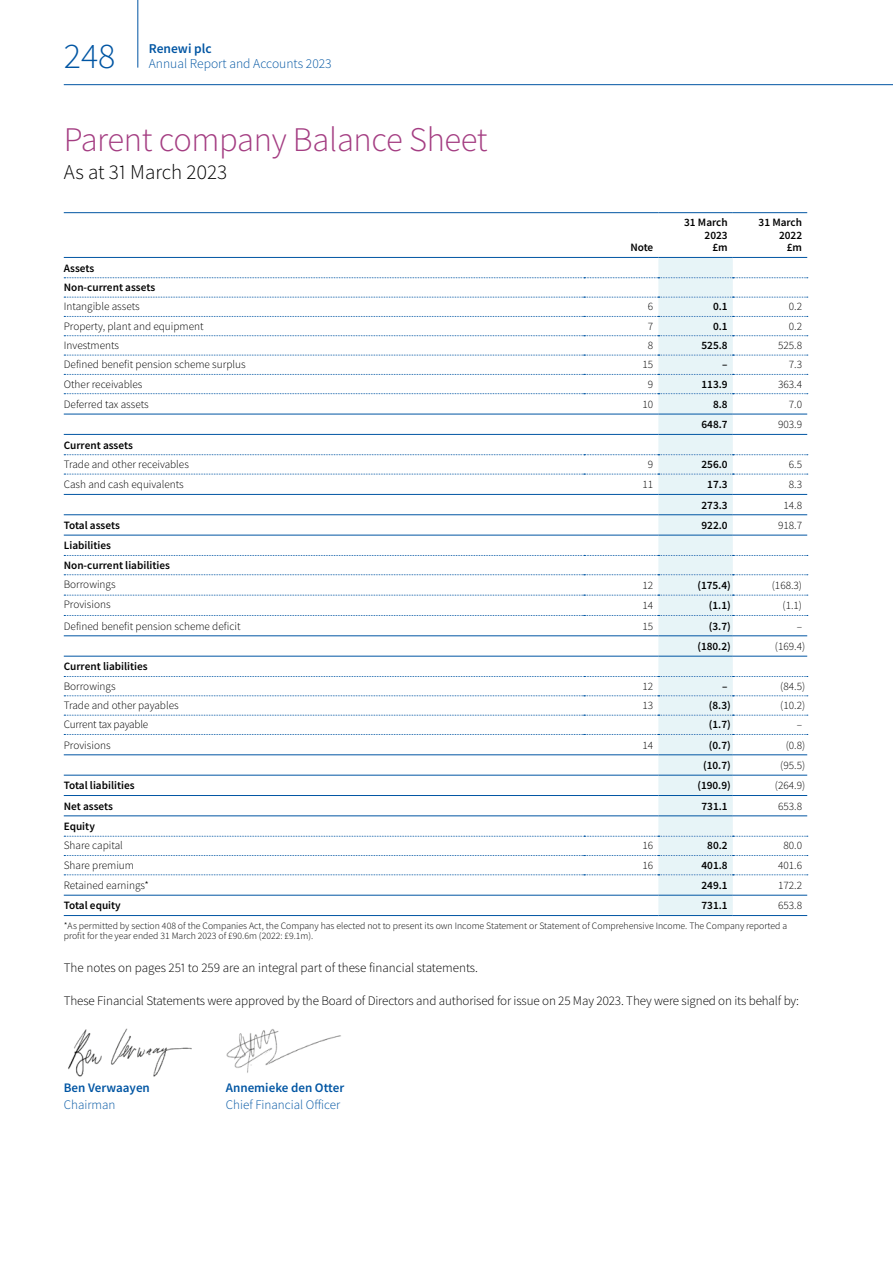
<style>
.page{position:relative;width:893px;height:1263px;background:#fff}
.page>*{position:absolute;margin:0;border:0;box-sizing:border-box;transform-origin:0 0}
.t1{font:300 36px "Source Sans Pro";color:#0055a3}
.t2{font:300 34.5px "Source Sans Pro";letter-spacing:-.01em;color:#a43d82}
.t3{font:300 21px "Source Sans Pro";letter-spacing:-.005em;color:#000}
.t4{font:300 13.5px "Source Sans Pro";color:#0055a3}
.t5{font:600 13.5px "Source Sans Pro";color:#0055a3}
.t6{font:300 13.05px "Source Sans Pro";letter-spacing:-.01em;color:#000}
.t7{font:600 13.05px "Source Sans Pro";color:#0055a3}
.t8{font:300 13.05px "Source Sans Pro";color:#0055a3}
.t9{font:300 11.25px "Source Sans Pro";color:#000}
.t10{font:600 11.25px/12.8px "Source Sans Pro";color:#000;text-align:right}
.t11{font:300 9.75px/10.5px "Source Sans Pro";color:#000}
</style>
<div class="page">
<img style="left:226px;top:1029px;width:115px;height:44px">
<img style="left:68px;top:1028px;width:124px;height:49px">
<div style="left:658px;top:258px;width:75px;height:657px;background:#e7f4f7"></div>
<svg style="left:64px;top:297px;width:744px;height:1px"></svg>
<svg style="left:64px;top:316px;width:744px;height:1px"></svg>
<svg style="left:64px;top:335px;width:744px;height:1px"></svg>
<svg style="left:64px;top:355px;width:744px;height:1px"></svg>
<svg style="left:64px;top:374px;width:744px;height:1px"></svg>
<hr style="left:64px;top:212px;width:520px;height:1px;background:#0055a3">
<hr style="left:584px;top:212px;width:74px;height:1px;background:#0055a3">
<hr style="left:658px;top:212px;width:75px;height:1px;background:#0055a3">
<hr style="left:733px;top:212px;width:74px;height:1px;background:#0055a3">
<hr style="left:64px;top:257px;width:520px;height:1px;background:#0055a3">
<hr style="left:584px;top:257px;width:74px;height:1px;background:#0055a3">
<hr style="left:658px;top:257px;width:75px;height:1px;background:#0055a3">
<hr style="left:733px;top:257px;width:74px;height:1px;background:#0055a3">
<svg style="left:64px;top:277px;width:744px;height:1px"></svg>
<svg style="left:64px;top:393px;width:744px;height:502px"></svg>
<hr style="left:64px;top:895px;width:520px;height:1px;background:#0055a3">
<hr style="left:584px;top:895px;width:74px;height:1px;background:#0055a3">
<hr style="left:658px;top:895px;width:75px;height:1px;background:#0055a3">
<hr style="left:733px;top:895px;width:74px;height:1px;background:#0055a3">
<hr style="left:64px;top:915px;width:520px;height:1px;background:#0055a3">
<hr style="left:584px;top:915px;width:74px;height:1px;background:#0055a3">
<hr style="left:658px;top:915px;width:75px;height:1px;background:#0055a3">
<hr style="left:733px;top:915px;width:74px;height:1px;background:#0055a3">
<hr style="left:138px;top:0;width:1px;height:68px;background:#0055a3">
<hr style="left:64px;top:84px;width:829px;height:1px;background:#0055a3">
<h1 class="t1" style="left:64px;top:34px;width:53px">248</h1>
<p class="t5" style="left:149px;top:39px;width:64px">Renewi plc</p>
<p class="t4" style="left:149px;top:55px;width:184px">Annual Report and Accounts 2023</p>
<h2 class="t2" style="left:64px;top:118px;width:425px">Parent company Balance Sheet</h2>
<h3 class="t3" style="left:64px;top:160px;width:165px">As at 31 March 2023</h3>
<p class="t10" style="left:630px;top:241px;width:24px">Note</p>
<p class="t10" style="left:684px;top:216px;width:45px">31 March<br>2023<br>£m</p>
<p class="t10" style="left:759px;top:216px;width:45px">31 March<br>2022<br>£m</p>
<p class="t10" style="left:64px;top:258px;width:93px;line-height:19.2px;text-align:left">Assets<br>Non-current assets</p>
<p class="t9" style="left:64px;top:300px;width:77px">Intangible assets</p>
<p class="t9" style="left:648px;top:300px;width:7px">6</p>
<p class="t10" style="left:713px;top:300px;width:16px">0.1</p>
<p class="t9" style="left:789px;top:300px;width:15px">0.2</p>
<p class="t9" style="left:64px;top:319px;width:141px">Property, plant and equipment</p>
<p class="t9" style="left:648px;top:319px;width:7px">7</p>
<p class="t10" style="left:713px;top:320px;width:16px">0.1</p>
<p class="t9" style="left:789px;top:319px;width:15px">0.2</p>
<p class="t9" style="left:64px;top:338px;width:57px">Investments</p>
<p class="t9" style="left:648px;top:338px;width:7px">8</p>
<p class="t10" style="left:701px;top:339px;width:28px">525.8</p>
<p class="t9" style="left:778px;top:338px;width:26px">525.8</p>
<p class="t9" style="left:64px;top:358px;width:183px">Defined benefit pension scheme surplus</p>
<p class="t9" style="left:642px;top:358px;width:12px">15</p>
<p class="t10" style="left:722px;top:358px;width:7px">–</p>
<p class="t9" style="left:789px;top:358px;width:15px">7.3</p>
<p class="t9" style="left:64px;top:377px;width:80px">Other receivables</p>
<p class="t9" style="left:648px;top:377px;width:7px">9</p>
<p class="t10" style="left:701px;top:377px;width:28px">113.9</p>
<p class="t9" style="left:778px;top:377px;width:26px">363.4</p>
<p class="t9" style="left:64px;top:397px;width:86px">Deferred tax assets</p>
<p class="t9" style="left:642px;top:397px;width:12px">10</p>
<p class="t10" style="left:713px;top:398px;width:16px">8.8</p>
<p class="t9" style="left:789px;top:397px;width:15px">7.0</p>
<p class="t10" style="left:701px;top:418px;width:28px">648.7</p>
<p class="t9" style="left:778px;top:418px;width:26px">903.9</p>
<p class="t10" style="left:64px;top:438px;width:71px">Current assets</p>
<p class="t9" style="left:64px;top:457px;width:127px">Trade and other receivables</p>
<p class="t9" style="left:648px;top:457px;width:7px">9</p>
<p class="t10" style="left:701px;top:458px;width:28px">256.0</p>
<p class="t9" style="left:789px;top:457px;width:15px">6.5</p>
<p class="t9" style="left:64px;top:478px;width:122px">Cash and cash equivalents</p>
<p class="t9" style="left:642px;top:478px;width:12px">11</p>
<p class="t10" style="left:707px;top:478px;width:22px">17.3</p>
<p class="t9" style="left:789px;top:478px;width:15px">8.3</p>
<p class="t10" style="left:701px;top:498px;width:28px">273.3</p>
<p class="t9" style="left:783px;top:498px;width:20px">14.8</p>
<p class="t10" style="left:64px;top:519px;width:58px">Total assets</p>
<p class="t10" style="left:701px;top:519px;width:28px">922.0</p>
<p class="t9" style="left:778px;top:518px;width:26px">918.7</p>
<p class="t10" style="left:64px;top:536px;width:108px;line-height:19.2px;text-align:left">Liabilities<br>Non-current liabilities</p>
<p class="t9" style="left:64px;top:577px;width:53px">Borrowings</p>
<p class="t9" style="left:642px;top:578px;width:12px">12</p>
<p class="t10" style="left:697px;top:579px;width:35px">(175.4)</p>
<p class="t9" style="left:772px;top:578px;width:32px">(168.3)</p>
<p class="t9" style="left:64px;top:598px;width:48px">Provisions</p>
<p class="t9" style="left:642px;top:599px;width:12px">14</p>
<p class="t10" style="left:709px;top:599px;width:23px">(1.1)</p>
<p class="t9" style="left:783px;top:599px;width:21px">(1.1)</p>
<p class="t9" style="left:64px;top:619px;width:178px">Defined benefit pension scheme deficit</p>
<p class="t9" style="left:642px;top:619px;width:12px">15</p>
<p class="t10" style="left:709px;top:619px;width:23px">(3.7)</p>
<p class="t9" style="left:797px;top:619px;width:7px">–</p>
<p class="t10" style="left:697px;top:640px;width:35px">(180.2)</p>
<p class="t9" style="left:775px;top:639px;width:32px">(169.4)</p>
<p class="t10" style="left:64px;top:660px;width:85px">Current liabilities</p>
<p class="t9" style="left:64px;top:679px;width:53px">Borrowings</p>
<p class="t9" style="left:642px;top:679px;width:12px">12</p>
<p class="t10" style="left:722px;top:679px;width:7px">–</p>
<p class="t9" style="left:780px;top:679px;width:26px">(84.5)</p>
<p class="t9" style="left:64px;top:698px;width:116px">Trade and other payables</p>
<p class="t9" style="left:642px;top:698px;width:12px">13</p>
<p class="t10" style="left:709px;top:699px;width:23px">(8.3)</p>
<p class="t9" style="left:780px;top:698px;width:26px">(10.2)</p>
<p class="t9" style="left:64px;top:718px;width:86px">Current tax payable</p>
<p class="t10" style="left:709px;top:718px;width:23px">(1.7)</p>
<p class="t9" style="left:797px;top:718px;width:7px">–</p>
<p class="t9" style="left:64px;top:738px;width:48px">Provisions</p>
<p class="t9" style="left:642px;top:738px;width:12px">14</p>
<p class="t10" style="left:709px;top:738px;width:23px">(0.7)</p>
<p class="t9" style="left:786px;top:738px;width:21px">(0.8)</p>
<p class="t10" style="left:703px;top:759px;width:29px">(10.7)</p>
<p class="t9" style="left:780px;top:758px;width:26px">(95.5)</p>
<p class="t10" style="left:64px;top:779px;width:72px">Total liabilities</p>
<p class="t10" style="left:697px;top:779px;width:35px">(190.9)</p>
<p class="t9" style="left:775px;top:779px;width:32px">(264.9)</p>
<p class="t10" style="left:64px;top:799px;width:51px">Net assets</p>
<p class="t10" style="left:701px;top:799px;width:28px">731.1</p>
<p class="t9" style="left:778px;top:799px;width:26px">653.8</p>
<p class="t10" style="left:64px;top:820px;width:33px">Equity</p>
<p class="t9" style="left:64px;top:839px;width:61px">Share capital</p>
<p class="t9" style="left:642px;top:839px;width:12px">16</p>
<p class="t10" style="left:707px;top:839px;width:22px">80.2</p>
<p class="t9" style="left:783px;top:839px;width:20px">80.0</p>
<p class="t9" style="left:64px;top:858px;width:72px">Share premium</p>
<p class="t9" style="left:642px;top:858px;width:12px">16</p>
<p class="t10" style="left:701px;top:858px;width:28px">401.8</p>
<p class="t9" style="left:778px;top:858px;width:26px">401.6</p>
<p class="t9" style="left:64px;top:878px;width:87px">Retained earnings*</p>
<p class="t10" style="left:701px;top:879px;width:28px">249.1</p>
<p class="t9" style="left:778px;top:878px;width:26px">172.2</p>
<p class="t10" style="left:64px;top:899px;width:59px">Total equity</p>
<p class="t10" style="left:701px;top:899px;width:28px">731.1</p>
<p class="t9" style="left:778px;top:899px;width:26px">653.8</p>
<p class="t11" style="left:64px;top:920px;width:725px">*As permitted by section 408 of the Companies Act, the Company has elected not to present its own Income Statement or Statement of Comprehensive Income. The Company reported a profit for the year ended 31 March 2023 of £90.6m (2022: £9.1m).</p>
<p class="t6" style="left:64px;top:960px;width:416px">The notes on pages 251 to 259 are an integral part of these financial statements.</p>
<p class="t6" style="left:64px;top:993px;width:737px">These Financial Statements were approved by the Board of Directors and authorised for issue on 25 May 2023. They were signed on its behalf by:</p>
<p class="t7" style="left:64px;top:1079px;width:88px">Ben Verwaayen</p>
<p class="t7" style="left:226px;top:1079px;width:120px">Annemieke den Otter</p>
<p class="t8" style="left:64px;top:1096px;width:53px">Chairman</p>
<p class="t8" style="left:226px;top:1096px;width:116px">Chief Financial Officer</p>
</div>
